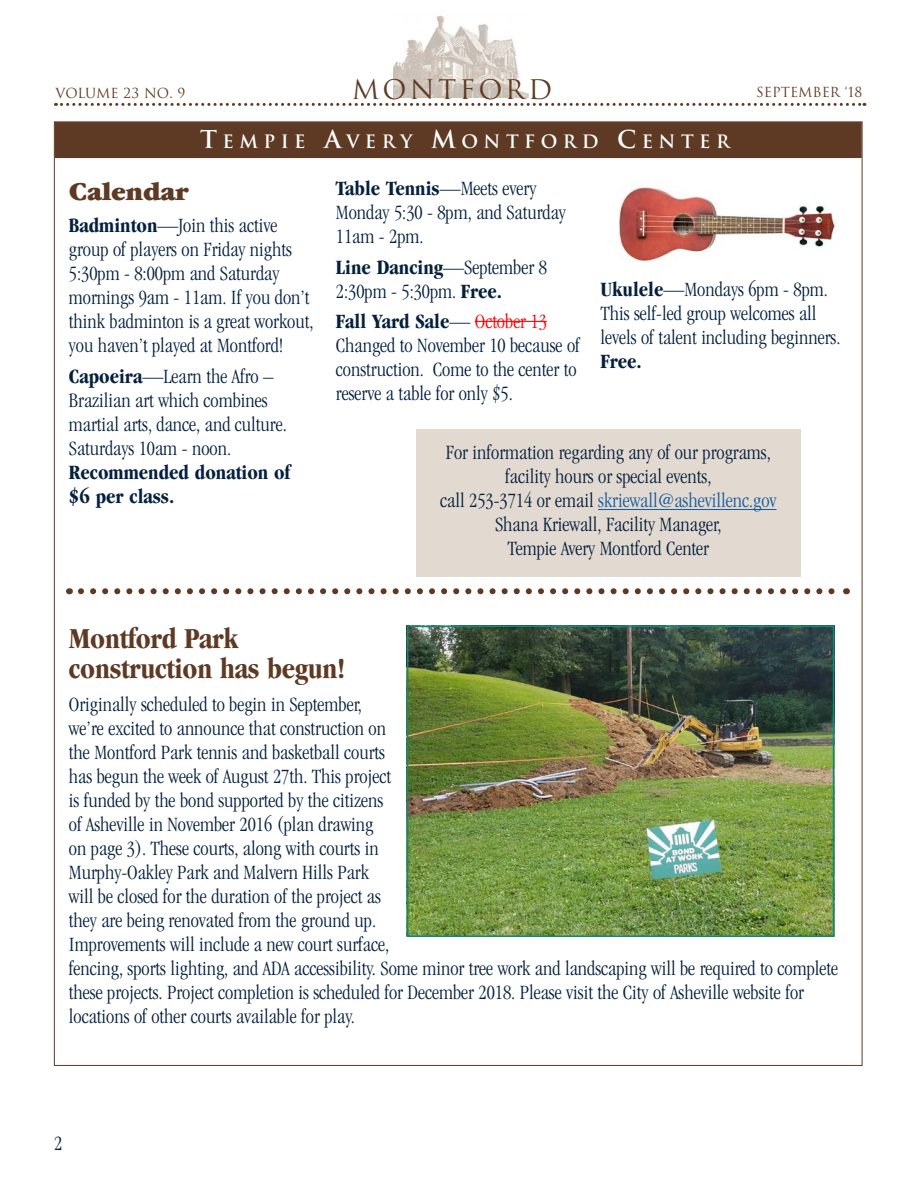
<style>
.page{position:relative;width:918px;height:1188px;background:#fff}
.page>*{position:absolute;margin:0;border:0;box-sizing:border-box;transform-origin:0 0}
._2018_AA-Head__no_su{font:700 condensed 30px/30px "Garamond";letter-spacing:-.01em;color:#5e3a24}
._2018_AA-Head__no_su-2{font:900 27px "Garamond";letter-spacing:-.01em;color:#5e3a24}
.t1{font:26.25px "Trajan";letter-spacing:.125em;color:#5e3a24}
._2018_AA-Body{font:300 condensed 21px/24px "Garamond";color:#05203e}
.Calendar_Head{font:700 18px "Trajan";letter-spacing:.3em;color:#fff}
.t2{font:13.5px "Trajan";color:#5e3a24}
.s1{font-size:24px}
.s2{font-weight:700}
.s3{color:#f00}
.s4{color:#175d9e}
</style>
<div class="page">
<img style="left:393px;top:15px;width:135px;height:83px">
<svg style="left:55px;top:103px;width:810px;height:3px"></svg>
<div style="left:55px;top:122px;width:807px;height:36px;background:#5e3a24"></div>
<hr style="left:475px;top:321px;width:72px;height:1px;background:#f00">
<img style="left:619px;top:185px;width:217px;height:77px">
<div style="left:416px;top:430px;width:385px;height:147px;background:#e2d9d0"></div>
<hr style="left:598px;top:509px;width:179px;height:1px;background:#175d9e">
<img style="left:410px;top:628px;width:421px;height:306px">
<div style="left:407px;top:625px;width:427px;height:312px;border:2px solid #0e8b78"></div>
<svg style="left:81px;top:588px;width:754px;height:6px"></svg>
<p class="t2" style="left:55px;top:85px;width:132px">VOLUME 23 NO. 9</p>
<p class="t1" style="left:352px;top:74px;width:202px">MONTFORD</p>
<p class="t2" style="left:756px;top:84px;width:108px">SEPTEMBER ‘18</p>
<p class="Calendar_Head" style="left:200px;top:130px;width:531px"><span class="s1">T</span>EMPIE <span class="s1">A</span>VERY <span class="s1">M</span>ONTFORD <span class="s1">C</span>ENTER</p>
<p class="_2018_AA-Head__no_su-2" style="left:69px;top:177px;width:121px">Calendar</p>
<p class="_2018_AA-Body" style="left:69px;top:214px;width:246px"><span class="s2">Badminton</span>—Join this active group of players on Friday nights<br>5:30pm - 8:00pm and Saturday mornings 9am - 11am. If you don’t think badminton is a great workout, you haven’t played at Montford!</p>
<p class="_2018_AA-Body" style="left:69px;top:364px;width:223px"><span class="s2">Capoeira</span>—Learn the Afro –<br>Brazilian art which combines martial arts, dance, and culture.<br>Saturdays 10am - noon.<br><span class="s2">Recommended donation of $6 per class.</span></p>
<p class="_2018_AA-Body" style="left:336px;top:177px;width:232px"><span class="s2">Table Tennis</span>—Meets every<br>Monday 5:30 - 8pm, and Saturday<br>11am - 2pm.</p>
<p class="_2018_AA-Body" style="left:336px;top:255px;width:212px"><span class="s2">Line Dancing</span>—September 8<br>2:30pm - 5:30pm. <span class="s2">Free.</span></p>
<p class="_2018_AA-Body" style="left:336px;top:310px;width:245px"><span class="s2">Fall Yard Sale</span>— <span class="s3">October 13<br></span>Changed to November 10 because of construction. Come to the center to reserve a table for only $5.</p>
<p class="_2018_AA-Body" style="left:600px;top:277px;width:242px"><span class="s2">Ukulele</span>—Mondays 6pm - 8pm.<br>This self-led group welcomes all levels of talent including beginners.<br><span class="s2">Free.</span></p>
<p class="_2018_AA-Body" style="left:440px;top:441px;width:338px;text-align:center">For information regarding any of our programs, facility hours or special events,<br>call 253-3714 or email <span class="s4">skriewall@ashevillenc.gov </span>Shana Kriewall, Facility Manager,<br>Tempie Avery Montford Center</p>
<p class="_2018_AA-Head__no_su" style="left:69px;top:624px;width:278px">Montford Park construction has begun!</p>
<p class="_2018_AA-Body" style="left:69px;top:692px;width:771px">Originally scheduled to begin in September,<br>we’re excited to announce that construction on<br>the Montford Park tennis and basketball courts<br>has begun the week of August 27th. This project<br>is funded by the bond supported by the citizens<br>of Asheville in November 2016 (plan drawing<br>on page 3). These courts, along with courts in<br>Murphy-Oakley Park and Malvern Hills Park<br>will be closed for the duration of the project as<br>they are being renovated from the ground up.<br>Improvements will include a new court surface,<br>fencing, sports lighting, and ADA accessibility. Some minor tree work and landscaping will be required to complete these projects. Project completion is scheduled for December 2018. Please visit the City of Asheville website for locations of other courts available for play.</p>
<p class="_2018_AA-Body" style="left:54px;top:1132px;width:10px">2</p>
</div>
